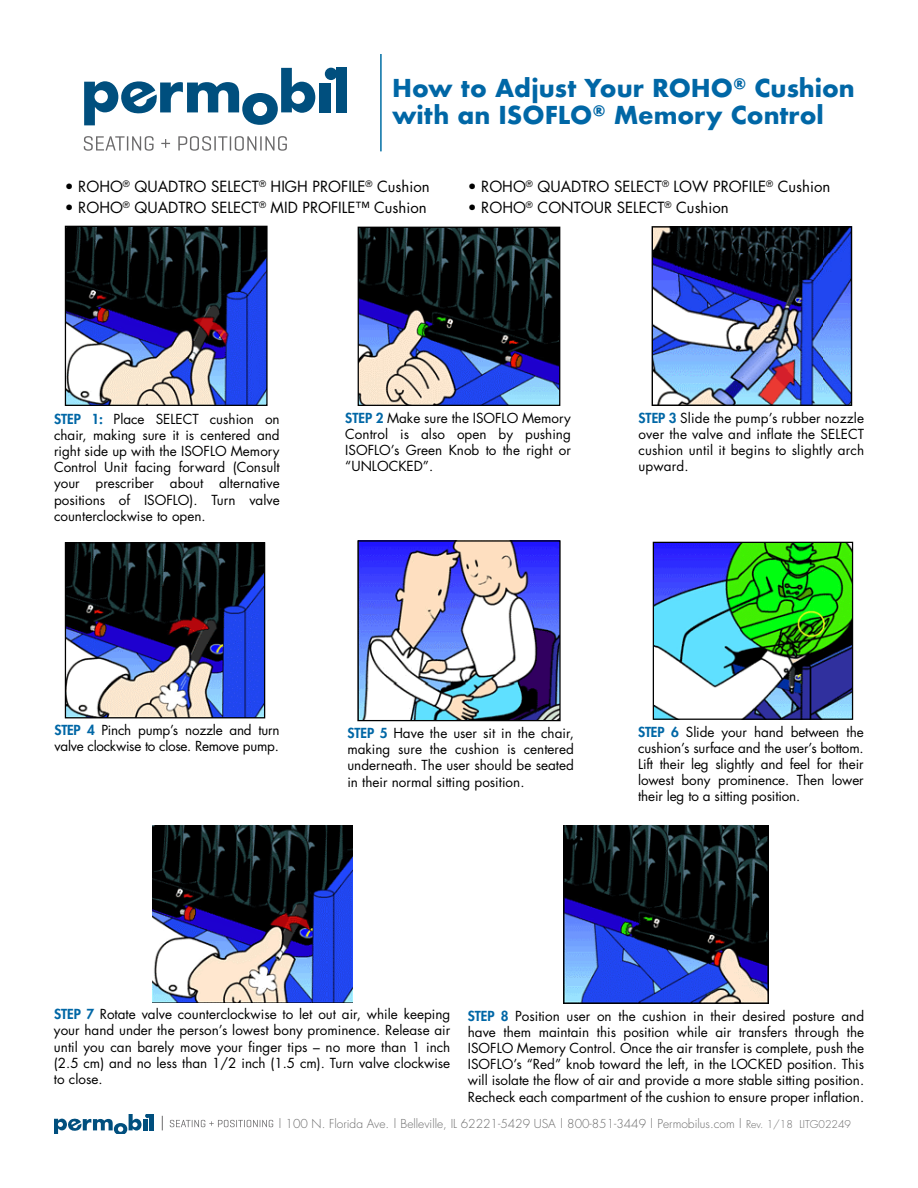
<style>
.page{position:relative;width:918px;height:1188px;background:#fff}
.page>*{position:absolute;margin:0;border:0;box-sizing:border-box;transform-origin:0 0}
.t1{font:700 24px/27px "Futura";color:#0067a6}
.t2{font:15px "Futura";color:#000}
.t3{font:13.5px/16.2px "Futura";color:#000;text-align:justify}
.t4{font:13.5px/16.2px "Futura";letter-spacing:-.02em;color:#000}
.t5{font:300 12px "Futura";color:#6b6b6b}
.s1{font-weight:800;color:#0067a6}
.s2{font-size:10.5px}
</style>
<div class="page">
<img style="left:360px;top:229px;width:198px;height:175px">
<div style="left:358px;top:227px;width:202px;height:179px;border:1px solid #000"></div>
<img style="left:654px;top:228px;width:196px;height:176px">
<div style="left:652px;top:226px;width:200px;height:180px;border:1px solid #000"></div>
<img style="left:67px;top:228px;width:199px;height:176px">
<div style="left:65px;top:226px;width:203px;height:180px;border:1px solid #000"></div>
<img style="left:67px;top:544px;width:196px;height:172px">
<div style="left:65px;top:542px;width:200px;height:176px;border:1px solid #000"></div>
<img style="left:359px;top:542px;width:200px;height:177px">
<div style="left:357px;top:540px;width:204px;height:181px;border:1px solid #000"></div>
<img style="left:655px;top:544px;width:196px;height:174px">
<div style="left:653px;top:542px;width:200px;height:178px;border:1px solid #000"></div>
<img style="left:152px;top:826px;width:200px;height:176px">
<img style="left:564px;top:826px;width:204px;height:178px">
<svg style="left:84px;top:136px;width:70px;height:15px"></svg>
<svg style="left:161px;top:139px;width:9px;height:9px"></svg>
<svg style="left:178px;top:136px;width:109px;height:15px"></svg>
<svg style="left:84px;top:68px;width:231px;height:57px"></svg>
<div style="left:319px;top:83px;width:12px;height:29px;background:#004f7e"></div>
<div style="left:336px;top:67px;width:11px;height:45px;background:#004f7e"></div>
<div style="left:325px;top:68px;width:12px;height:12px;background:#004f7e;border-radius:50%"></div>
<hr style="left:380px;top:54px;width:2px;height:97px;background:#006ea4">
<hr style="left:149px;top:1115px;width:4px;height:15px;background:#004f7e">
<svg style="left:54px;top:1115px;width:96px;height:19px"></svg>
<svg style="left:170px;top:1120px;width:103px;height:7px"></svg>
<svg style="left:162px;top:1116px;width:1px;height:14px"></svg>
<h1 class="t1" style="left:392px;top:75px;width:464px">How to Adjust Your ROHO<sup>®</sup> Cushion with an ISOFLO<sup>®</sup> Memory Control</h1>
<p class="t2" style="left:65px;top:177px;width:367px">• ROHO<sup>®</sup> QUADTRO SELECT<sup>®</sup> HIGH PROFILE<sup>®</sup> Cushion</p>
<p class="t2" style="left:65px;top:198px;width:364px">• ROHO<sup>®</sup> QUADTRO SELECT<sup>®</sup> MID PROFILE™ Cushion</p>
<p class="t2" style="left:468px;top:177px;width:364px">• ROHO<sup>®</sup> QUADTRO SELECT<sup>®</sup> LOW PROFILE<sup>®</sup> Cushion</p>
<p class="t2" style="left:468px;top:198px;width:263px">• ROHO<sup>®</sup> CONTOUR SELECT<sup>®</sup> Cushion</p>
<p class="t3" style="left:54px;top:410px;width:227px"><span class="s1">STEP 1:</span> Place SELECT cushion on chair, making sure it is centered and right side up with the ISOFLO Memory Control Unit facing forward (Consult your prescriber about alternative positions of ISOFLO). Turn valve counterclockwise to open.</p>
<p class="t3" style="left:345px;top:409px;width:227px"><span class="s1">STEP 2</span> Make sure the ISOFLO Memory Control is also open by pushing ISOFLO’s Green Knob to the right or “UNLOCKED”.</p>
<p class="t3" style="left:639px;top:409px;width:227px"><span class="s1">STEP 3</span> Slide the pump’s rubber nozzle over the valve and inflate the SELECT cushion until it begins to slightly arch upward.</p>
<p class="t4" style="left:55px;top:722px;width:227px"><span class="s1">STEP 4</span> Pinch pump’s nozzle and turn valve clockwise to close. Remove pump.</p>
<p class="t3" style="left:347px;top:725px;width:228px"><span class="s1">STEP 5</span> Have the user sit in the chair, making sure the cushion is centered underneath. The user should be seated in their normal sitting position.</p>
<p class="t3" style="left:638px;top:723px;width:227px"><span class="s1">STEP 6</span> Slide your hand between the cushion’s surface and the user’s bottom.<br>Lift their leg slightly and feel for their lowest bony prominence. Then lower their leg to a sitting position.</p>
<p class="t3" style="left:54px;top:1006px;width:398px"><span class="s1">STEP 7</span> Rotate valve counterclockwise to let out air, while keeping your hand under the person’s lowest bony prominence. Release air until you can barely move your finger tips – no more than 1 inch (2.5 cm) and no less than 1/2 inch (1.5 cm). Turn valve clockwise to close.</p>
<p class="t3" style="left:468px;top:1007px;width:398px"><span class="s1">STEP 8</span> Position user on the cushion in their desired posture and have them maintain this position while air transfers through the ISOFLO Memory Control. Once the air transfer is complete, push the ISOFLO’s “Red” knob toward the left, in the LOCKED position. This will isolate the flow of air and provide a more stable sitting position.<br>Recheck each compartment of the cushion to ensure proper inflation.</p>
<p class="t5" style="left:278px;top:1116px;width:574px">| 100 N. Florida Ave. | Belleville, IL 62221-5429 USA | 800-851-3449 | Permobilus.com | <span class="s2">Rev. 1/18 LITG02249</span></p>
</div>
